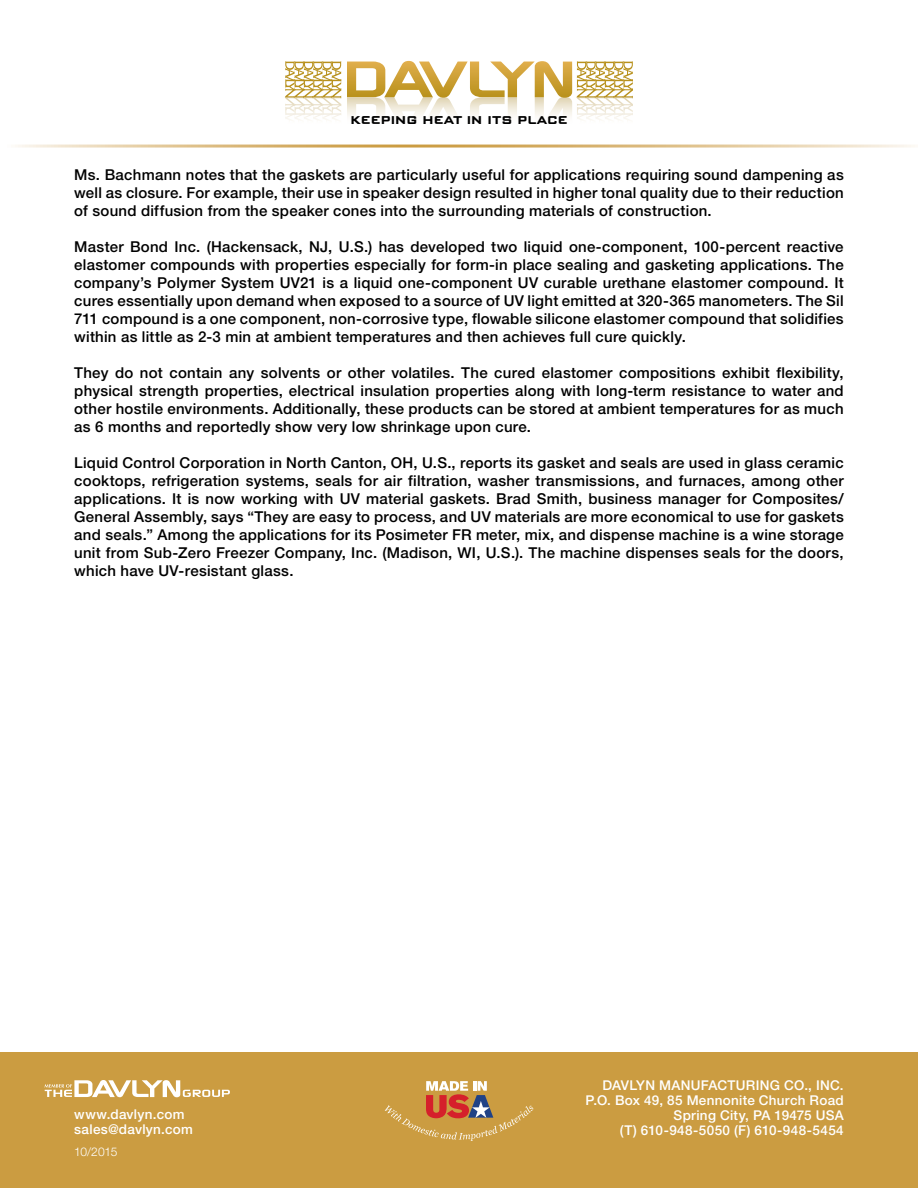
<style>
.page{position:relative;width:918px;height:1188px;background:#fff}
.page>*{position:absolute;margin:0;border:0;box-sizing:border-box;transform-origin:0 0}
.t1{font:500 15px/18px "Helvetica Neue LT Std";letter-spacing:.015em;color:#000;text-align:justify}
.t2{font:15px "S&L Gothic";letter-spacing:-.065em;color:#000}
.t3{font:500 13.5px/15px "Helvetica Neue LT Std";letter-spacing:.02em;color:#fff;text-align:right}
.t4{font:300 12px "Helvetica Neue LT Std";letter-spacing:-.025em;color:#fff}
</style>
<div class="page">
<div style="left:0;top:1052px;width:918px;height:136px;background:#cb9c41"></div>
<svg style="left:285px;top:61px;width:56px;height:59px"></svg>
<svg style="left:347px;top:61px;width:286px;height:59px"></svg>
<svg style="left:45px;top:1080px;width:185px;height:17px"></svg>
<svg style="left:385px;top:1081px;width:148px;height:60px"></svg>
<p class="t2" style="left:350px;top:110px;width:220px">keeping heat in its place</p>
<p class="t1" style="left:74px;top:166px;width:771px">Ms. Bachmann notes that the gaskets are particularly useful for applications requiring sound dampening as well as closure. For example, their use in speaker design resulted in higher tonal quality due to their reduction of sound diffusion from the speaker cones into the surrounding materials of construction.</p>
<p class="t1" style="left:74px;top:238px;width:771px">Master Bond Inc. (Hackensack, NJ, U.S.) has developed two liquid one-component, 100-percent reactive elastomer compounds with properties especially for form-in place sealing and gasketing applications. The company’s Polymer System UV21 is a liquid one-component UV curable urethane elastomer compound. It cures essentially upon demand when exposed to a source of UV light emitted at 320-365 manometers. The Sil 711 compound is a one component, non-corrosive type, flowable silicone elastomer compound that solidifies within as little as 2-3 min at ambient temperatures and then achieves full cure quickly.</p>
<p class="t1" style="left:74px;top:364px;width:771px">They do not contain any solvents or other volatiles. The cured elastomer compositions exhibit flexibility, physical strength properties, electrical insulation properties along with long-term resistance to water and other hostile environments. Additionally, these products can be stored at ambient temperatures for as much as 6 months and reportedly show very low shrinkage upon cure.</p>
<p class="t1" style="left:74px;top:454px;width:771px">Liquid Control Corporation in North Canton, OH, U.S., reports its gasket and seals are used in glass ceramic cooktops, refrigeration systems, seals for air filtration, washer transmissions, and furnaces, among other applications. It is now working with UV material gaskets. Brad Smith, business manager for Composites/ General Assembly, says “They are easy to process, and UV materials are more economical to use for gaskets and seals.” Among the applications for its Posimeter FR meter, mix, and dispense machine is a wine storage unit from Sub-Zero Freezer Company, Inc. (Madison, WI, U.S.). The machine dispenses seals for the doors, which have UV-resistant glass.</p>
<p class="t3" style="left:74px;top:1106px;width:120px;text-align:left">www.davlyn.com sales@davlyn.com</p>
<p class="t4" style="left:74px;top:1144px;width:45px">10/2015</p>
<p class="t3" style="left:586px;top:1077px;width:260px">DAVLYN MANUFACTURING CO., INC.<br>P.O. Box 49, 85 Mennonite Church Road<br>Spring City, PA 19475 USA<br>(T) 610-948-5050 (F) 610-948-5454</p>
</div>
